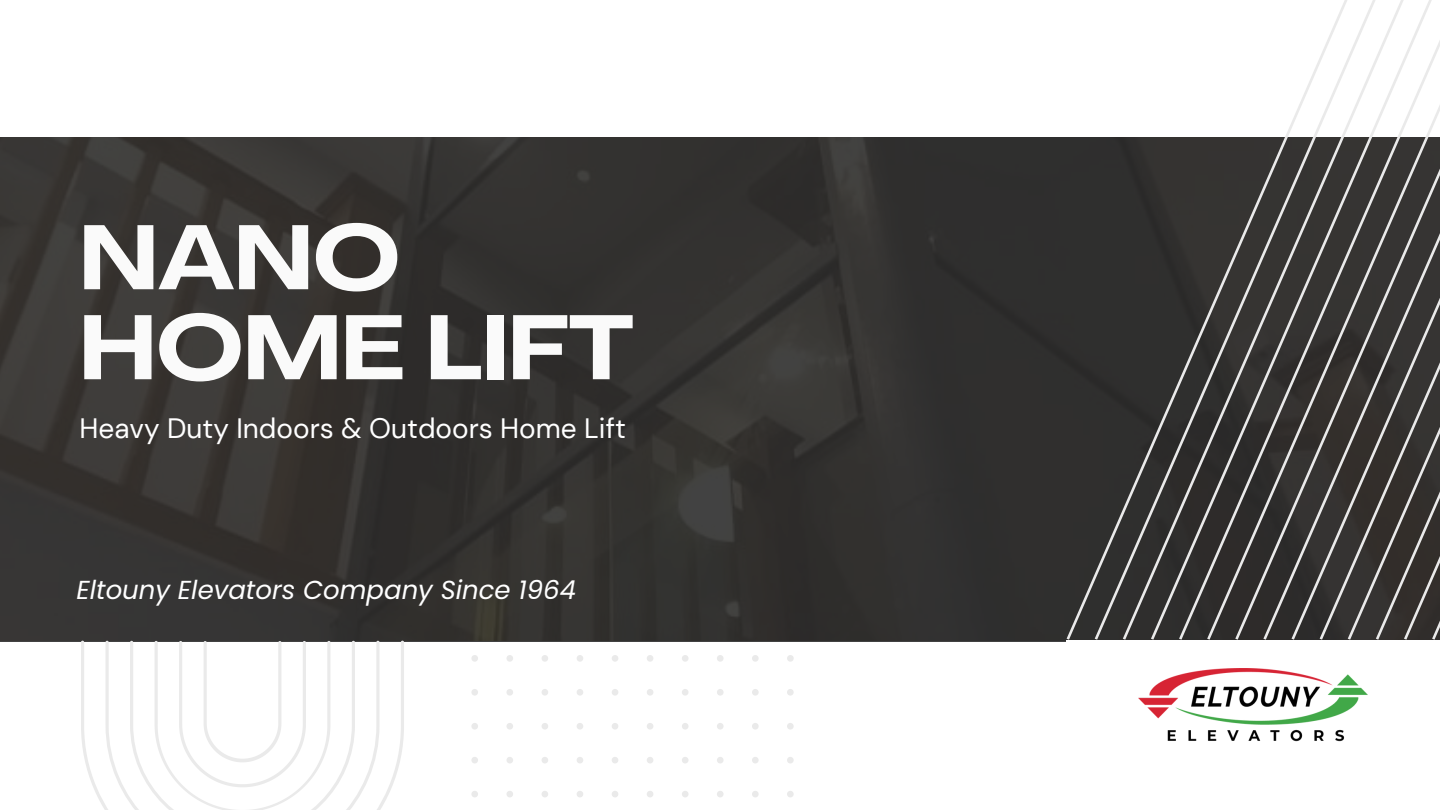
<style>
.page{position:relative;width:1440px;height:810px;background:#fff}
.page>*{position:absolute;margin:0;border:0;box-sizing:border-box;transform-origin:0 0}
.t1{font:700 expanded 90px "Agrandir";color:#fafafa}
.t2{font:28px "DM Sans";color:#fff}
.t3{font:italic 26px "Poppins";color:#fff}
</style>
<div class="page">
<div style="left:0;top:137px;width:1440px;height:504px;background:#2d2d2d"></div>
<svg style="left:1151px;top:381px;width:28px;height:259px"></svg>
<svg style="left:1179px;top:316px;width:28px;height:324px"></svg>
<svg style="left:1207px;top:252px;width:28px;height:388px"></svg>
<svg style="left:1235px;top:187px;width:28px;height:453px"></svg>
<svg style="left:1263px;top:122px;width:29px;height:518px"></svg>
<svg style="left:1292px;top:58px;width:28px;height:582px"></svg>
<svg style="left:1320px;top:0;width:28px;height:640px;fill:#363432"></svg>
<svg style="left:1348px;top:0;width:28px;height:640px;fill:#363432"></svg>
<svg style="left:1376px;top:0;width:64px;height:640px"></svg>
<svg style="left:471px;top:655px;width:323px;height:142px"></svg>
<svg style="left:81px;top:641px;width:323px;height:169px"></svg>
<img style="left:1138px;top:669px;width:230px;height:73px">
<p class="t1" style="left:80px;top:222px;width:322px">NANO</p>
<p class="t1" style="left:80px;top:312px;width:556px">HOME LIFT</p>
<p class="t2" style="left:80px;top:410px;width:548px">Heavy Duty Indoors &amp; Outdoors Home Lift</p>
<p class="t3" style="left:76px;top:571px;width:501px">Eltouny Elevators Company Since 1964</p>
</div>
